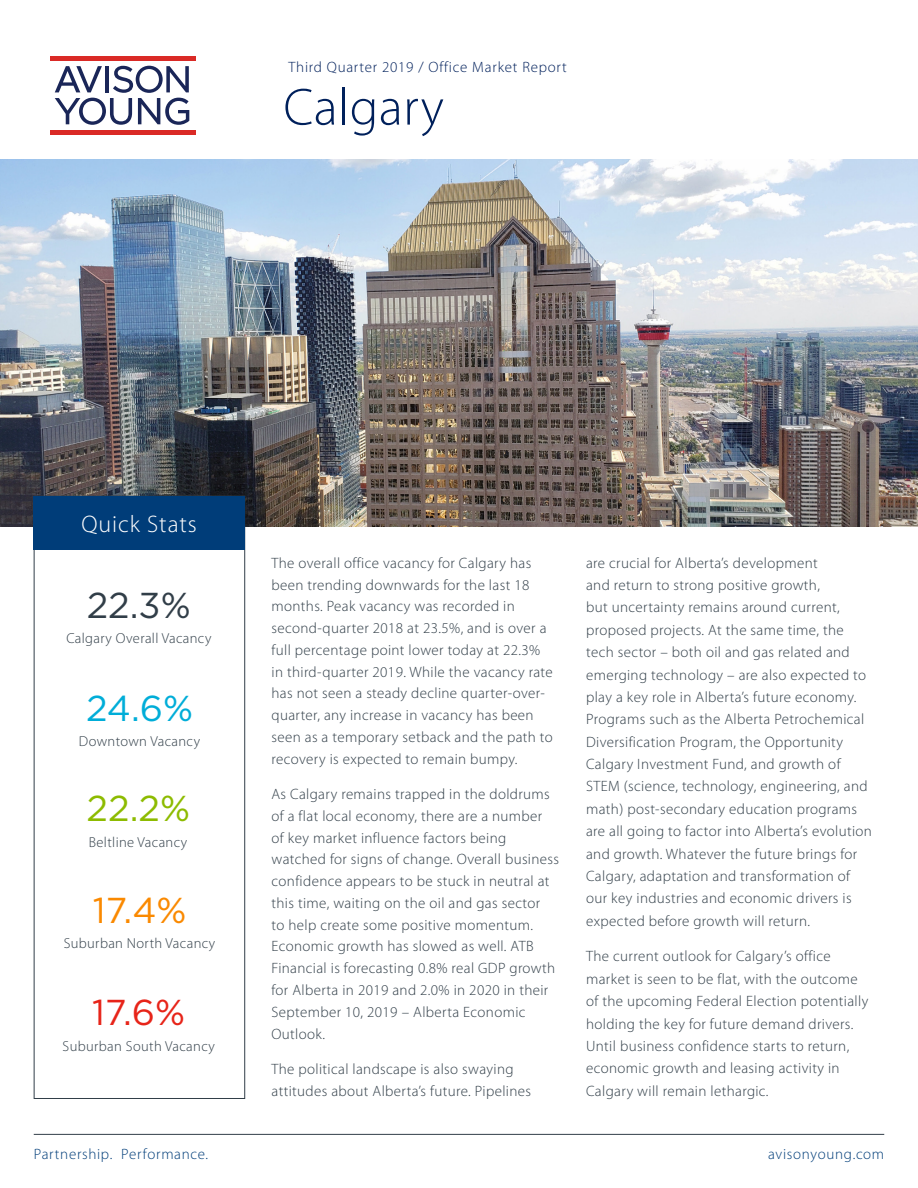
<style>
.page{position:relative;width:918px;height:1188px;background:#fff}
.page>*{position:absolute;margin:0;border:0;box-sizing:border-box;transform-origin:0 0}
.Title_36pt{font:300 52.5px "Myriad Pro";letter-spacing:.01em;color:#00205b}
.Blue_21pt_Center{font:36px "Gotham";color:#313e48}
.Blue_21pt_Center-2{font:36px "Gotham";color:#00add8}
.Blue_21pt_Center-3{font:36px "Gotham";color:#8dbb00}
.Blue_21pt_Center-4{font:36px "Gotham";color:#e72419}
.Blue_21pt_Center-5{font:36px "Gotham";color:#fa8900}
._16pt_Center_White{font:300 24px "Myriad Pro";letter-spacing:.04em;color:#fff}
.Body_10pt{font:300 15px/22.4px "Myriad Pro";letter-spacing:.025em;color:#313e48}
.t1{font:300 15px "Myriad Pro";letter-spacing:.045em;color:#003d79}
.Subtitle_10pt_Left{font:300 15px "Myriad Pro";letter-spacing:.05em;color:#00205b}
._8pt_Center{font:300 14.55px "Myriad Pro";letter-spacing:.025em;color:#313e48}
</style>
<div class="page">
<img style="left:0;top:160px;width:918px;height:366px">
<hr style="left:34px;top:1134px;width:850px;height:1px;background:#313e48">
<div style="left:34px;top:496px;width:211px;height:603px;border:1px solid #313e48"></div>
<div style="left:34px;top:496px;width:211px;height:54px;background:#003d79"></div>
<div style="left:50px;top:56px;width:146px;height:5px;background:#da2a26"></div>
<hr style="left:50px;top:130px;width:146px;height:4px;background:#da2a26">
<svg style="left:55px;top:66px;width:134px;height:59px"></svg>
<p class="Subtitle_10pt_Left" style="left:289px;top:58px;width:280px">Third Quarter 2019 / Office Market Report</p>
<p class="Title_36pt" style="left:284px;top:76px;width:162px">Calgary</p>
<p class="_16pt_Center_White" style="left:81px;top:509px;width:117px">Quick Stats</p>
<p class="Blue_21pt_Center" style="left:87px;top:582px;width:106px">22.3%</p>
<p class="_8pt_Center" style="left:66px;top:630px;width:147px">Calgary Overall Vacancy</p>
<p class="Blue_21pt_Center-2" style="left:86px;top:685px;width:108px">24.6%</p>
<p class="_8pt_Center" style="left:79px;top:733px;width:123px">Downtown Vacancy</p>
<p class="Blue_21pt_Center-3" style="left:87px;top:786px;width:105px">22.2%</p>
<p class="_8pt_Center" style="left:89px;top:834px;width:100px">Beltline Vacancy</p>
<p class="Blue_21pt_Center-5" style="left:93px;top:887px;width:95px">17.4%</p>
<p class="_8pt_Center" style="left:64px;top:935px;width:153px">Suburban North Vacancy</p>
<p class="Blue_21pt_Center-4" style="left:92px;top:989px;width:94px">17.6%</p>
<p class="_8pt_Center" style="left:63px;top:1037px;width:154px">Suburban South Vacancy</p>
<p class="Body_10pt" style="left:272px;top:552px;width:283px;line-height:21.8px">The overall office vacancy for Calgary has been trending downwards for the last 18 months. Peak vacancy was recorded in second-quarter 2018 at 23.5%, and is over a full percentage point lower today at 22.3% in third-quarter 2019. While the vacancy rate has not seen a steady decline quarter-over&shy;quarter, any increase in vacancy has been seen as a temporary setback and the path to recovery is expected to remain bumpy.</p>
<p class="Body_10pt" style="left:272px;top:783px;width:289px;line-height:21.8px">As Calgary remains trapped in the doldrums of a flat local economy, there are a number<br>of key market influence factors being watched for signs of change. Overall business confidence appears to be stuck in neutral at this time, waiting on the oil and gas sector<br>to help create some positive momentum.<br>Economic growth has slowed as well. ATB Financial is forecasting 0.8% real GDP growth for Alberta in 2019 and 2.0% in 2020 in their September 10, 2019 – Alberta Economic Outlook.</p>
<p class="Body_10pt" style="left:272px;top:1058px;width:261px;line-height:21.8px">The political landscape is also swaying attitudes about Alberta’s future. Pipelines</p>
<p class="Body_10pt" style="left:586px;top:551px;width:287px">are crucial for Alberta’s development<br>and return to strong positive growth,<br>but uncertainty remains around current, proposed projects. At the same time, the tech sector – both oil and gas related and emerging technology – are also expected to play a key role in Alberta’s future economy.<br>Programs such as the Alberta Petrochemical Diversification Program, the Opportunity Calgary Investment Fund, and growth of STEM (science, technology, engineering, and math) post-secondary education programs are all going to factor into Alberta’s evolution and growth. Whatever the future brings for Calgary, adaptation and transformation of our key industries and economic drivers is expected before growth will return.</p>
<p class="Body_10pt" style="left:586px;top:945px;width:284px">The current outlook for Calgary’s office market is seen to be flat, with the outcome of the upcoming Federal Election potentially holding the key for future demand drivers.<br>Until business confidence starts to return, economic growth and leasing activity in Calgary will remain lethargic.</p>
<p class="t1" style="left:34px;top:1145px;width:176px">Partnership. Performance.</p>
<p class="t1" style="left:768px;top:1145px;width:117px">avisonyoung.com</p>
</div>
